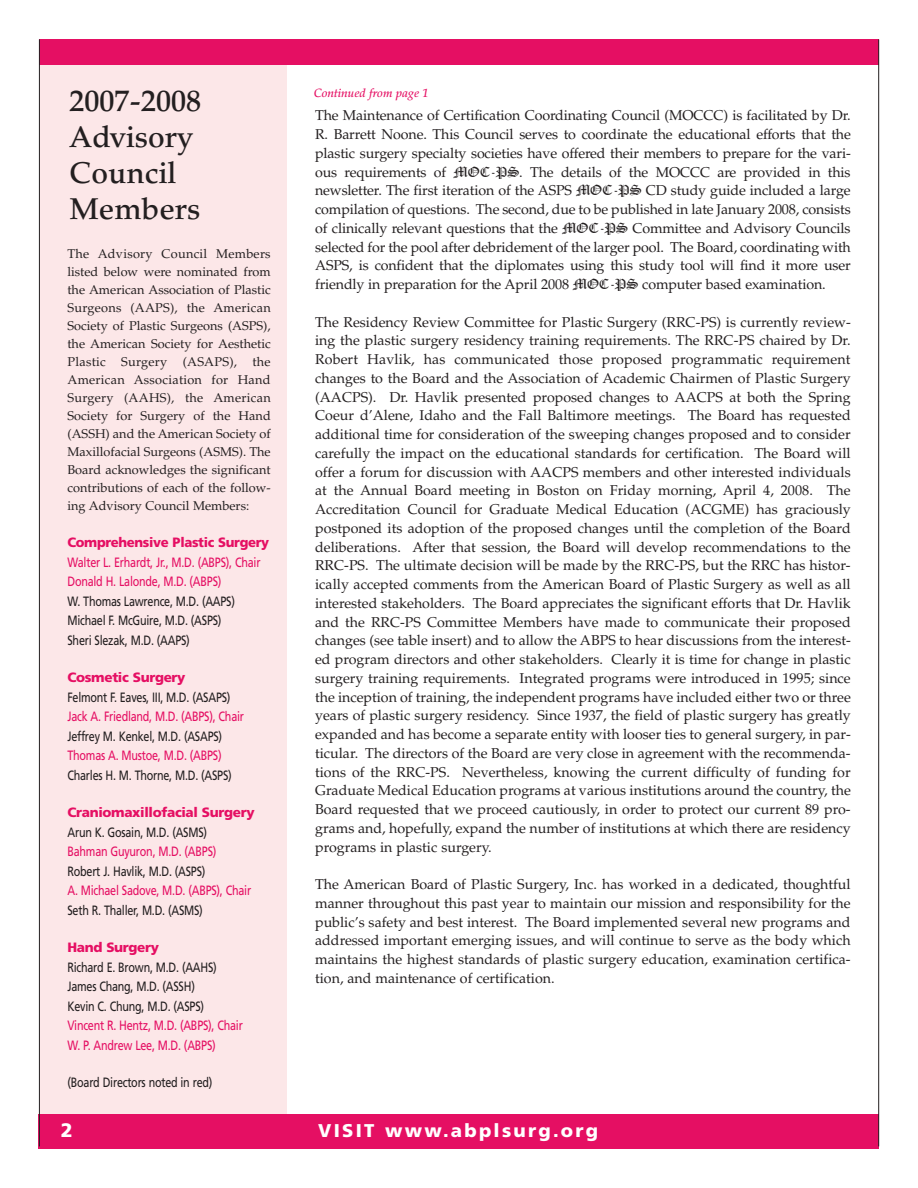
<style>
.page{position:relative;width:918px;height:1188px;background:#fff}
.page>*{position:absolute;margin:0;border:0;box-sizing:border-box;transform-origin:0 0}
.t1{font:500 30px/36px "Palatino";color:#231f20}
.t2{font:900 19.5px "Frutiger";color:#fff}
.t3{font:900 18.45px "Frutiger";letter-spacing:.12em;color:#fff}
.t4{font:14.25px/18.8px "Palatino";color:#231f20;text-align:justify}
.t5{font:13.5px/19.5px "Frutiger";letter-spacing:-.02em;color:#231f20;scale:.8 1}
.t6{font:13.5px/19.5px "Frutiger";letter-spacing:-.02em;color:#e50f63;scale:.8 1}
.t7{font:900 13.5px "Frutiger";letter-spacing:-.025em;color:#e50f63}
.t8{font:12.75px/18px "Palatino";color:#231f20;text-align:justify}
.t9{font:italic 500 12px "Palatino";color:#e50f63}
.s1{font-family:"Old English Text"}
</style>
<div class="page">
<div style="left:40px;top:39px;width:247px;height:1092px;background:#fce7e8"></div>
<div style="left:39px;top:1114px;width:840px;height:34px;background:#e50f63"></div>
<div style="left:39px;top:39px;width:840px;height:26px;background:#e50f63"></div>
<hr style="left:39px;top:39px;width:1px;height:1107px;background:#231f20">
<hr style="left:878px;top:39px;width:1px;height:1107px;background:#231f20">
<h1 class="t1" style="left:69px;top:86px;width:133px">2007-2008<br>Advisory<br>Council<br>Members</h1>
<p class="t8" style="left:68px;top:246px;width:205px">The Advisory Council Members listed below were nominated from the American Association of Plastic Surgeons (AAPS), the American Society of Plastic Surgeons (ASPS), the American Society for Aesthetic Plastic Surgery (ASAPS), the American Association for Hand Surgery (AAHS), the American Society for Surgery of the Hand (ASSH) and the American Society of Maxillofacial Surgeons (ASMS). The Board acknowledges the significant contributions of each of the follow&shy;ing Advisory Council Members:</p>
<p class="t7" style="left:68px;top:537px;width:203px">Comprehensive Plastic Surgery</p>
<p class="t6" style="left:68px;top:554px;width:243px">Walter L. Erhardt, Jr., M.D. (ABPS), Chair<br>Donald H. Lalonde, M.D. (ABPS)</p>
<p class="t5" style="left:68px;top:593px;width:211px">W. Thomas Lawrence, M.D. (AAPS)<br>Michael F. McGuire, M.D. (ASPS)<br>Sheri Slezak, M.D. (AAPS)</p>
<p class="t7" style="left:68px;top:672px;width:120px">Cosmetic Surgery</p>
<p class="t5" style="left:68px;top:689px;width:205px">Felmont F. Eaves, III, M.D. (ASAPS)</p>
<p class="t6" style="left:68px;top:708px;width:222px">Jack A. Friedland, M.D. (ABPS), Chair</p>
<p class="t5" style="left:68px;top:728px;width:195px">Jeffrey M. Kenkel, M.D. (ASAPS)</p>
<p class="t6" style="left:68px;top:747px;width:194px">Thomas A. Mustoe, M.D. (ABPS)</p>
<p class="t5" style="left:68px;top:767px;width:207px">Charles H. M. Thorne, M.D. (ASPS)</p>
<p class="t7" style="left:68px;top:807px;width:189px">Craniomaxillofacial Surgery</p>
<p class="t5" style="left:68px;top:824px;width:176px">Arun K. Gosain, M.D. (ASMS)</p>
<p class="t6" style="left:68px;top:843px;width:188px">Bahman Guyuron, M.D. (ABPS)</p>
<p class="t5" style="left:68px;top:863px;width:174px">Robert J. Havlik, M.D. (ASPS)</p>
<p class="t6" style="left:68px;top:882px;width:231px">A. Michael Sadove, M.D. (ABPS), Chair</p>
<p class="t5" style="left:68px;top:902px;width:171px">Seth R. Thaller, M.D. (ASMS)</p>
<p class="t7" style="left:68px;top:942px;width:93px">Hand Surgery</p>
<p class="t5" style="left:68px;top:959px;width:188px">Richard E. Brown, M.D. (AAHS)<br>James Chang, M.D. (ASSH)<br>Kevin C. Chung, M.D. (ASPS)</p>
<p class="t6" style="left:68px;top:1017px;width:221px">Vincent R. Hentz, M.D. (ABPS), Chair<br>W. P. Andrew Lee, M.D. (ABPS)</p>
<p class="t5" style="left:68px;top:1074px;width:183px">(Board Directors noted in red)</p>
<p class="t9" style="left:314px;top:88px;width:116px">Continued from page 1</p>
<p class="t4" style="left:315px;top:108px;width:537px">The Maintenance of Certification Coordinating Council (MOCCC) is facilitated by Dr.<br>R. Barrett Noone. This Council serves to coordinate the educational efforts that the plastic surgery specialty societies have offered their members to prepare for the vari&shy;ous requirements of <span class="s1">MOC-PS</span>. The details of the MOCCC are provided in this newsletter. The first iteration of the ASPS <span class="s1">MOC-PS</span> CD study guide included a large compilation of questions. The second, due to be published in late January 2008, consists of clinically relevant questions that the <span class="s1">MOC-PS</span> Committee and Advisory Councils selected for the pool after debridement of the larger pool. The Board, coordinating with ASPS, is confident that the diplomates using this study tool will find it more user friendly in preparation for the April 2008 <span class="s1">MOC-PS</span> computer based examination.</p>
<p class="t4" style="left:315px;top:314px;width:537px">The Residency Review Committee for Plastic Surgery (RRC-PS) is currently review&shy;ing the plastic surgery residency training requirements. The RRC-PS chaired by Dr.<br>Robert Havlik, has communicated those proposed programmatic requirement changes to the Board and the Association of Academic Chairmen of Plastic Surgery (AACPS). Dr. Havlik presented proposed changes to AACPS at both the Spring Coeur d’Alene, Idaho and the Fall Baltimore meetings. The Board has requested additional time for consideration of the sweeping changes proposed and to consider carefully the impact on the educational standards for certification. The Board will offer a forum for discussion with AACPS members and other interested individuals at the Annual Board meeting in Boston on Friday morning, April 4, 2008. The Accreditation Council for Graduate Medical Education (ACGME) has graciously postponed its adoption of the proposed changes until the completion of the Board deliberations. After that session, the Board will develop recommendations to the RRC-PS. The ultimate decision will be made by the RRC-PS, but the RRC has histor&shy;ically accepted comments from the American Board of Plastic Surgery as well as all interested stakeholders. The Board appreciates the significant efforts that Dr. Havlik and the RRC-PS Committee Members have made to communicate their proposed changes (see table insert) and to allow the ABPS to hear discussions from the interest&shy;ed program directors and other stakeholders. Clearly it is time for change in plastic surgery training requirements. Integrated programs were introduced in 1995; since the inception of training, the independent programs have included either two or three years of plastic surgery residency. Since 1937, the field of plastic surgery has greatly expanded and has become a separate entity with looser ties to general surgery, in par&shy;ticular. The directors of the Board are very close in agreement with the recommenda&shy;tions of the RRC-PS. Nevertheless, knowing the current difficulty of funding for Graduate Medical Education programs at various institutions around the country, the Board requested that we proceed cautiously, in order to protect our current 89 pro&shy;grams and, hopefully, expand the number of institutions at which there are residency programs in plastic surgery.</p>
<p class="t4" style="left:315px;top:876px;width:537px">The American Board of Plastic Surgery, Inc. has worked in a dedicated, thoughtful manner throughout this past year to maintain our mission and responsibility for the public’s safety and best interest. The Board implemented several new programs and addressed important emerging issues, and will continue to serve as the body which maintains the highest standards of plastic surgery education, examination certifica&shy;tion, and maintenance of certification.</p>
<h2 class="t2" style="left:61px;top:1122px;width:13px">2</h2>
<p class="t3" style="left:318px;top:1123px;width:282px">VISIT www.abplsurg.org</p>
</div>
